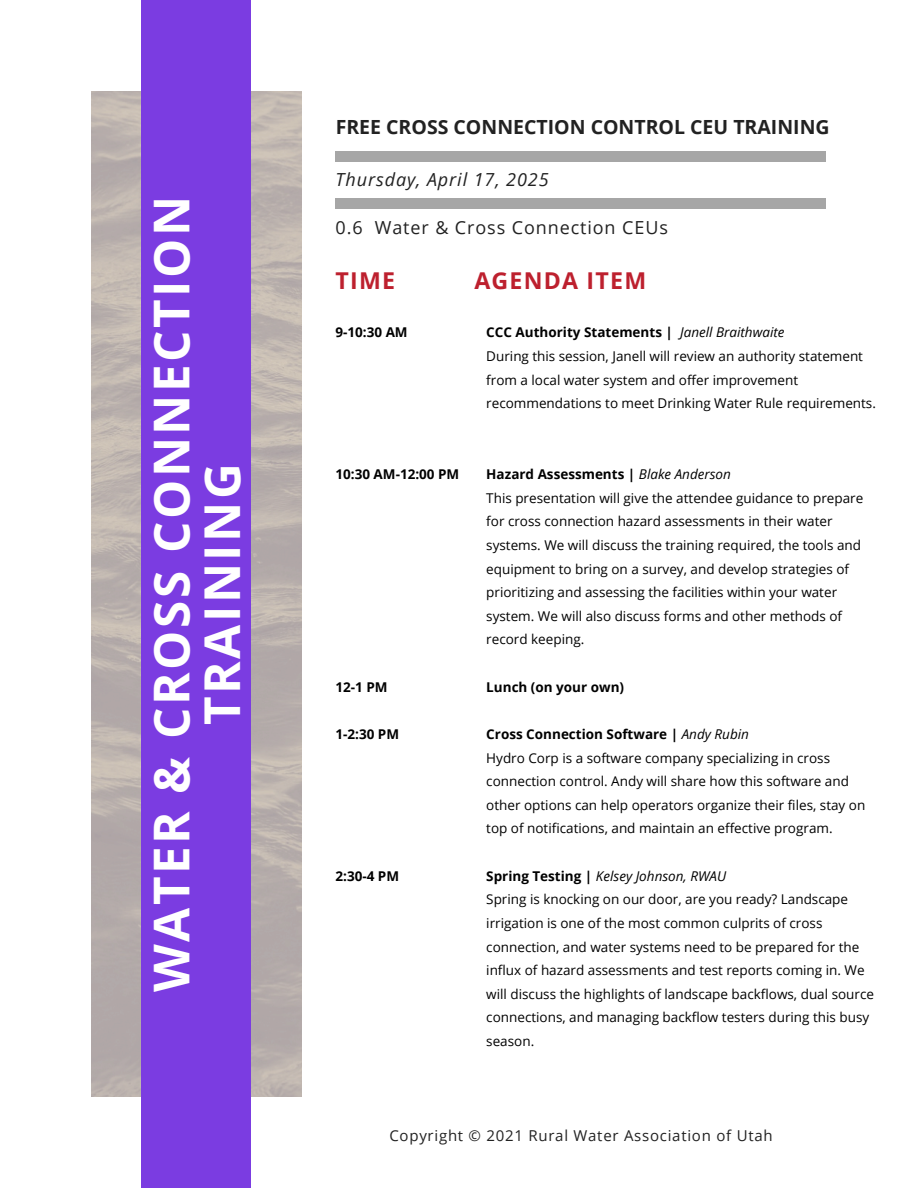
<style>
.page{position:relative;width:918px;height:1188px;background:#fff}
.page>*{position:absolute;margin:0;border:0;box-sizing:border-box;transform-origin:0 0}
.t1{font:700 49.5px/50.6px "Open Sans";letter-spacing:.05em;color:#fff;text-align:center}
.t2{font:700 23.25px "Open Sans";letter-spacing:.05em;color:#bd202e}
.t3{font:700 19.5px "Open Sans";color:#222}
.t4{font:18px "Open Sans";letter-spacing:.05em;color:#222}
.t5{font:italic 18px "Open Sans";letter-spacing:.05em;color:#222}
.t6{font:15px "Open Sans";letter-spacing:.05em;color:#222}
.t7{font:13.5px/23.5px "Open Sans";color:#000}
.t8{font:700 13.5px "Open Sans";color:#000}
.t9{font:italic 13.5px "Open Sans";color:#000}
.s1{font-weight:400;font-style:italic}
.s2{font-weight:700;font-style:normal}
</style>
<div class="page">
<img style="left:92px;top:92px;width:209px;height:1004px">
<div style="left:142px;top:0;width:109px;height:1188px;background:#7b3ce1"></div>
<div style="left:336px;top:199px;width:490px;height:9px;background:#a6a6a6"></div>
<div style="left:336px;top:152px;width:490px;height:10px;background:#a6a6a6"></div>
<p class="t1" style="left:145px;top:992px;width:798px;rotate:-90deg">WATER &amp; CROSS CONNECTION<br>TRAINING</p>
<h1 class="t3" style="left:336px;top:114px;width:495px">FREE CROSS CONNECTION CONTROL CEU TRAINING</h1>
<p class="t5" style="left:336px;top:166px;width:214px">Thursday, April 17, 2025</p>
<p class="t4" style="left:336px;top:215px;width:334px">0.6 Water &amp; Cross Connection CEUs</p>
<h4 class="t2" style="left:336px;top:264px;width:61px">TIME</h4>
<h3 class="t2" style="left:474px;top:264px;width:173px">AGENDA ITEM</h3>
<h4 class="t8" style="left:336px;top:323px;width:74px">9-10:30 AM</h4>
<h6 class="t8" style="left:486px;top:323px;width:300px">CCC Authority Statements | <span class="s1">Janell Braithwaite</span></h6>
<h6 class="t7" style="left:486px;top:344px;width:391px">During this session, Janell will review an authority statement from a local water system and offer improvement recommendations to meet Drinking Water Rule requirements.</h6>
<h2 class="t8" style="left:336px;top:465px;width:125px">10:30 AM-12:00 PM</h2>
<h2 class="t8" style="left:336px;top:677px;width:54px">12-1 PM</h2>
<h6 class="t8" style="left:336px;top:725px;width:65px">1-2:30 PM</h6>
<h6 class="t8" style="left:336px;top:866px;width:65px">2:30-4 PM</h6>
<h6 class="t8" style="left:486px;top:465px;width:246px">Hazard Assessments | <span class="s1">Blake Anderson</span></h6>
<p class="t7" style="left:486px;top:486px;width:378px">This presentation will give the attendee guidance to prepare for cross connection hazard assessments in their water systems. We will discuss the training required, the tools and equipment to bring on a survey, and develop strategies of prioritizing and assessing the facilities within your water system. We will also discuss forms and other methods of record keeping.</p>
<p class="t8" style="left:486px;top:677px;width:139px">Lunch (on your own)</p>
<p class="t8" style="left:486px;top:725px;width:264px">Cross Connection Software | <span class="s1">Andy Rubin</span></p>
<p class="t7" style="left:486px;top:746px;width:381px">Hydro Corp is a software company specializing in cross connection control. Andy will share how this software and other options can help operators organize their files, stay on top of notifications, and maintain an effective program.</p>
<p class="t9" style="left:486px;top:866px;width:241px"><span class="s2">Spring Testing |</span> Kelsey Johnson, RWAU</p>
<p class="t7" style="left:486px;top:887px;width:389px">Spring is knocking on our door, are you ready? Landscape irrigation is one of the most common culprits of cross connection, and water systems need to be prepared for the influx of hazard assessments and test reports coming in. We will discuss the highlights of landscape backflows, dual source connections, and managing backflow testers during this busy season.</p>
<p class="t6" style="left:389px;top:1125px;width:385px">Copyright © 2021 Rural Water Association of Utah</p>
</div>
